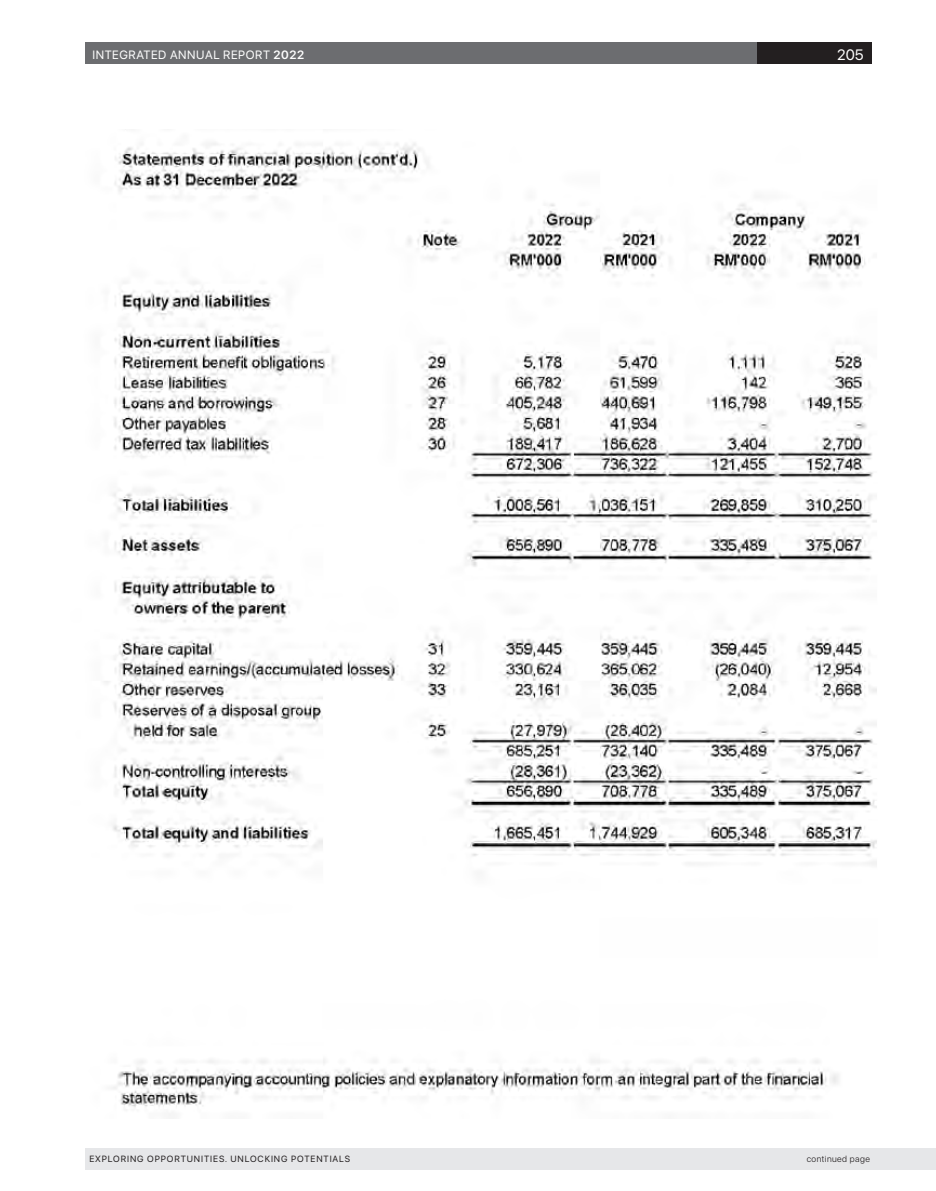
<style>
.page{position:relative;width:936px;height:1191px;background:#fff}
.page>*{position:absolute;margin:0;border:0;box-sizing:border-box;transform-origin:0 0}
.t1{font:15px "SF Pro Display";color:#fff}
.t2{font:12px "SF Pro Display";letter-spacing:.05em;color:#fff}
.t3{font:9px "SF Pro Display";letter-spacing:.1em;color:#231f20}
.t4{font:300 9px "SF Pro Display";letter-spacing:.05em;color:#231f20}
.s1{font-weight:600}
</style>
<div class="page">
<div style="left:85px;top:43px;width:672px;height:21px;background:#6c6d70"></div>
<div style="left:85px;top:1148px;width:850px;height:21px;background:#e6e7e9"></div>
<div style="left:757px;top:43px;width:115px;height:21px;background:#231f20"></div>
<img style="left:104px;top:143px;width:773px;height:973px">
<h2 class="t2" style="left:92px;top:48px;width:213px">INTEGRATED ANNUAL REPORT <span class="s1">2022</span></h2>
<h1 class="t1" style="left:837px;top:46px;width:28px">205</h1>
<p class="t3" style="left:89px;top:1153px;width:262px">EXPLORING OPPORTUNITIES. UNLOCKING POTENTIALS</p>
<p class="t4" style="left:806px;top:1153px;width:65px">continued page</p>
</div>
